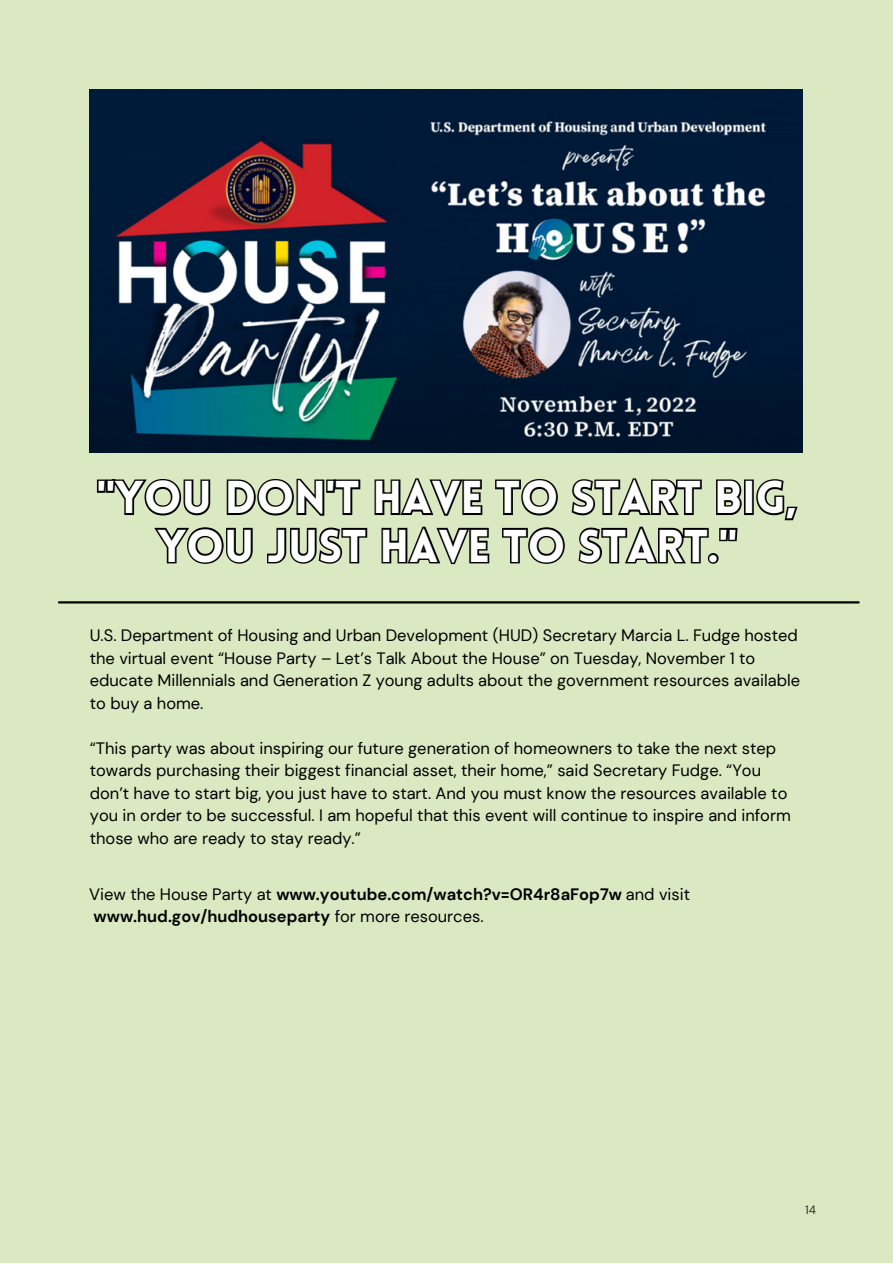
<style>
.page{position:relative;width:893px;height:1264px;background:#fff}
.page>*{position:absolute;margin:0;border:0;box-sizing:border-box;transform-origin:0 0}
.t1{font:900 45px/48.3px "Lovelo";color:#fff;text-align:center}
.t2{font:16.5px/22.5px "DM Sans";color:#000}
.t3{font:700 16.5px/22.5px "DM Sans";color:#000}
.t4{font:12px "DM Sans";color:#2f3029}
.s1{font-weight:400}
</style>
<div class="page">
<div style="left:0;top:0;width:892px;height:1262px;background:#dbe9c2"></div>
<img style="left:89px;top:89px;width:713px;height:363px">
<svg style="left:96px;top:478px;width:702px;height:87px"></svg>
<hr style="left:59px;top:601px;width:799px;height:2px;background:#000">
<h1 class="t1" style="left:97px;top:478px;width:701px">"YOU DON'T HAVE TO START BIG,<br>YOU JUST HAVE TO START."</h1>
<p class="t2" style="left:90px;top:624px;width:711px">U.S. Department of Housing and Urban Development (HUD) Secretary Marcia L. Fudge hosted the virtual event “House Party – Let’s Talk About the House” on Tuesday, November 1 to educate Millennials and Generation Z young adults about the government resources available to buy a home.</p>
<p class="t2" style="left:90px;top:736px;width:702px">“This party was about inspiring our future generation of homeowners to take the next step towards purchasing their biggest financial asset, their home,” said Secretary Fudge. “You don’t have to start big, you just have to start. And you must know the resources available to you in order to be successful. I am hopeful that this event will continue to inspire and inform those who are ready to stay ready.”</p>
<p class="t3" style="left:89px;top:882px;width:602px"><span class="s1">View the House Party at</span> www.youtube.com/watch?v=OR4r8aFop7w <span class="s1">and visit </span>www.hud.gov/hudhouseparty <span class="s1">for more resources.</span></p>
<p class="t4" style="left:805px;top:1202px;width:12px">14</p>
</div>
